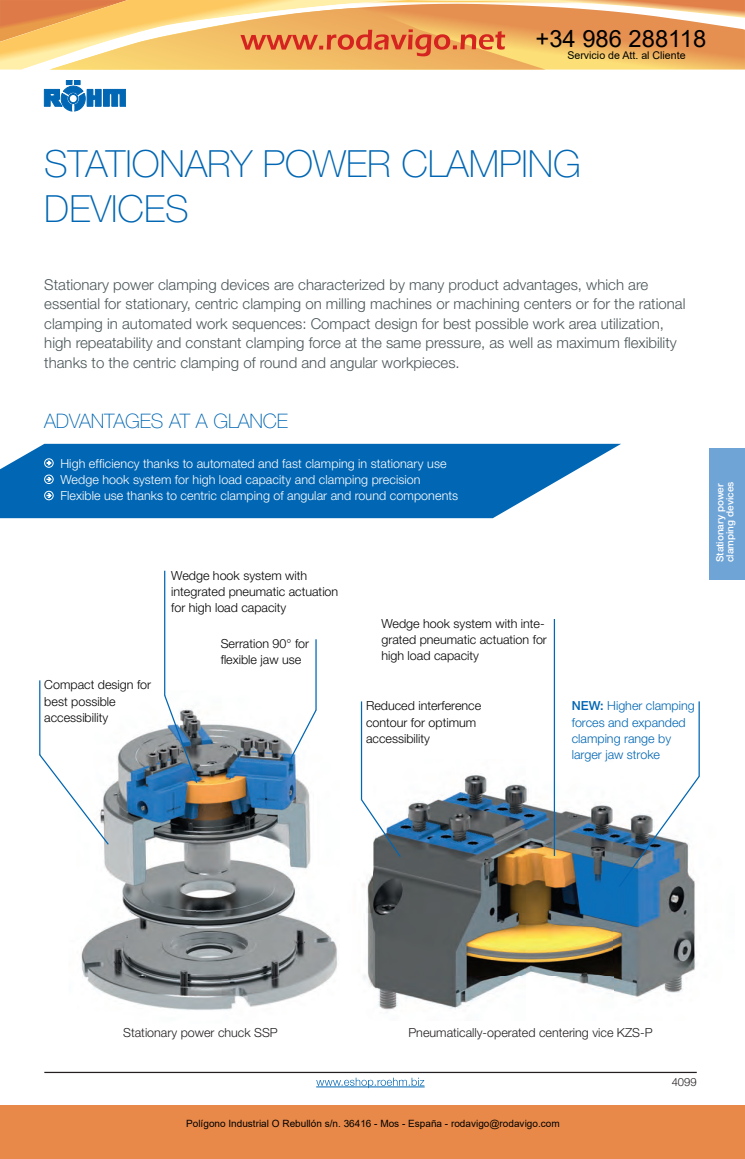
<style>
.page{position:relative;width:745px;height:1159px;background:#fff}
.page>*{position:absolute;margin:0;border:0;box-sizing:border-box;transform-origin:0 0}
.t1{font:100 37.5px/45px "Helvetica Neue LT Std";color:#0166b3}
.t2{font:23.75px "Arial";color:#000}
.t3{font:100 20px "Helvetica Neue LT Std";letter-spacing:-.01em;color:#0166b3}
.t4{font:300 15px/19.5px "Helvetica Neue LT Std";color:#4b5659}
.t5{font:300 12.5px/16.2px "Helvetica Neue LT Std";color:#040504}
.t6{font:300 12.5px/16.2px "Helvetica Neue LT Std";letter-spacing:.005em;color:#fff}
.t7{font:300 12.5px/16.2px "Helvetica Neue LT Std";color:#0166b3}
.t8{font:300 12.5px "Helvetica Neue LT Std";color:#231f20}
.t9{font:300 11.25px "Helvetica Neue LT Std";color:#231f20}
.t10{font:10.62px "Arial";color:#000}
.t11{font:10px "Arial";color:#000}
.t12{font:500 10px/10px "Helvetica Neue LT Std";color:#fff}
.s1{font-weight:500}
</style>
<div class="page">
<svg style="left:44px;top:80px;width:82px;height:31px"></svg>
<div style="left:68px;top:94px;width:10px;height:10px;border:1px solid #0166b3;border-radius:50%"></div>
<div style="left:69px;top:94px;width:8px;height:9px;border:1px solid #0166b3;border-radius:50%"></div>
<hr style="left:44px;top:1072px;width:652px;height:1px;background:#231f20">
<img style="left:81px;top:690px;width:282px;height:320px">
<svg style="left:0;top:444px;width:620px;height:74px;background:#1e77bb"></svg>
<div style="left:44px;top:458px;width:9px;height:9px;border:1px solid #fff;border-radius:50%"></div>
<svg style="left:47px;top:461px;width:4px;height:4px"></svg>
<div style="left:44px;top:475px;width:9px;height:9px;border:1px solid #fff;border-radius:50%"></div>
<svg style="left:47px;top:477px;width:4px;height:4px"></svg>
<div style="left:44px;top:491px;width:9px;height:9px;border:1px solid #fff;border-radius:50%"></div>
<svg style="left:47px;top:493px;width:4px;height:5px"></svg>
<hr style="left:164px;top:571px;width:1px;height:124px;background:#0166b3">
<hr style="left:315px;top:639px;width:1px;height:71px;background:#0166b3">
<svg style="left:163px;top:693px;width:35px;height:91px"></svg>
<svg style="left:289px;top:708px;width:28px;height:52px"></svg>
<hr style="left:39px;top:680px;width:1px;height:75px;background:#0166b3">
<svg style="left:39px;top:753px;width:71px;height:93px"></svg>
<svg style="left:316px;top:1077px;width:108px;height:11px"></svg>
<img style="left:340px;top:759px;width:360px;height:251px">
<hr style="left:553px;top:619px;width:1px;height:237px;background:#0166b3">
<hr style="left:698px;top:701px;width:1px;height:75px;background:#0166b3">
<hr style="left:360px;top:701px;width:2px;height:99px;background:#0166b3">
<svg style="left:359px;top:798px;width:43px;height:60px"></svg>
<svg style="left:617px;top:774px;width:83px;height:114px"></svg>
<div style="left:708px;top:448px;width:36px;height:132px;background:#6fa4d7"></div>
<div style="left:0;top:1105px;width:744px;height:54px;background:#e88949"></div>
<svg style="left:0;top:0;width:744px;height:70px;background:#f0b66e"></svg>
<h2 class="t2" style="left:535px;top:22px;width:172px">+34 986 288118</h2>
<p class="t10" style="left:567px;top:48px;width:120px">Servicio de Att. al Cliente</p>
<h1 class="t1" style="left:44px;top:145px;width:538px">STATIONARY POWER CLAMPING<br>DEVICES</h1>
<p class="t4" style="left:44px;top:276px;width:642px">Stationary power clamping devices are characterized by many product advantages, which are essential for stationary, centric clamping on milling machines or machining centers or for the rational clamping in automated work sequences: Compact design for best possible work area utilization, high repeatability and constant clamping force at the same pressure, as well as maximum flexibility thanks to the centric clamping of round and angular workpieces.</p>
<h3 class="t3" style="left:44px;top:414px;width:245px">ADVANTAGES AT A GLANCE</h3>
<p class="t6" style="left:60px;top:456px;width:399px">High efficiency thanks to automated and fast clamping in stationary use<br>Wedge hook system for high load capacity and clamping precision<br>Flexible use thanks to centric clamping of angular and round components</p>
<p class="t5" style="left:44px;top:678px;width:108px">Compact design for best possible accessibility</p>
<p class="t5" style="left:171px;top:568px;width:168px">Wedge hook system with integrated pneumatic actuation for high load capacity</p>
<p class="t5" style="left:220px;top:636px;width:90px">Serration 90° for flexible jaw use</p>
<p class="t5" style="left:381px;top:616px;width:167px">Wedge hook system with inte&shy;grated pneumatic actuation for high load capacity</p>
<p class="t5" style="left:366px;top:699px;width:117px">Reduced interference contour for optimum accessibility</p>
<p class="t7" style="left:571px;top:699px;width:124px"><span class="s1">NEW:</span> Higher clamping forces and expanded clamping range by larger jaw stroke</p>
<p class="t12" style="left:715px;top:562px;width:82px;rotate:-90deg">Stationary power clamping devices</p>
<p class="t8" style="left:123px;top:1028px;width:156px">Stationary power chuck SSP</p>
<p class="t8" style="left:408px;top:1028px;width:245px">Pneumatically-operated centering vice KZS-P</p>
<p class="t11" style="left:186px;top:1117px;width:375px">Polígono Industrial O Rebullón s/n. 36416 - Mos - España - rodavigo@rodavigo.com</p>
<p class="t9" style="left:671px;top:1077px;width:27px">4099</p>
</div>
